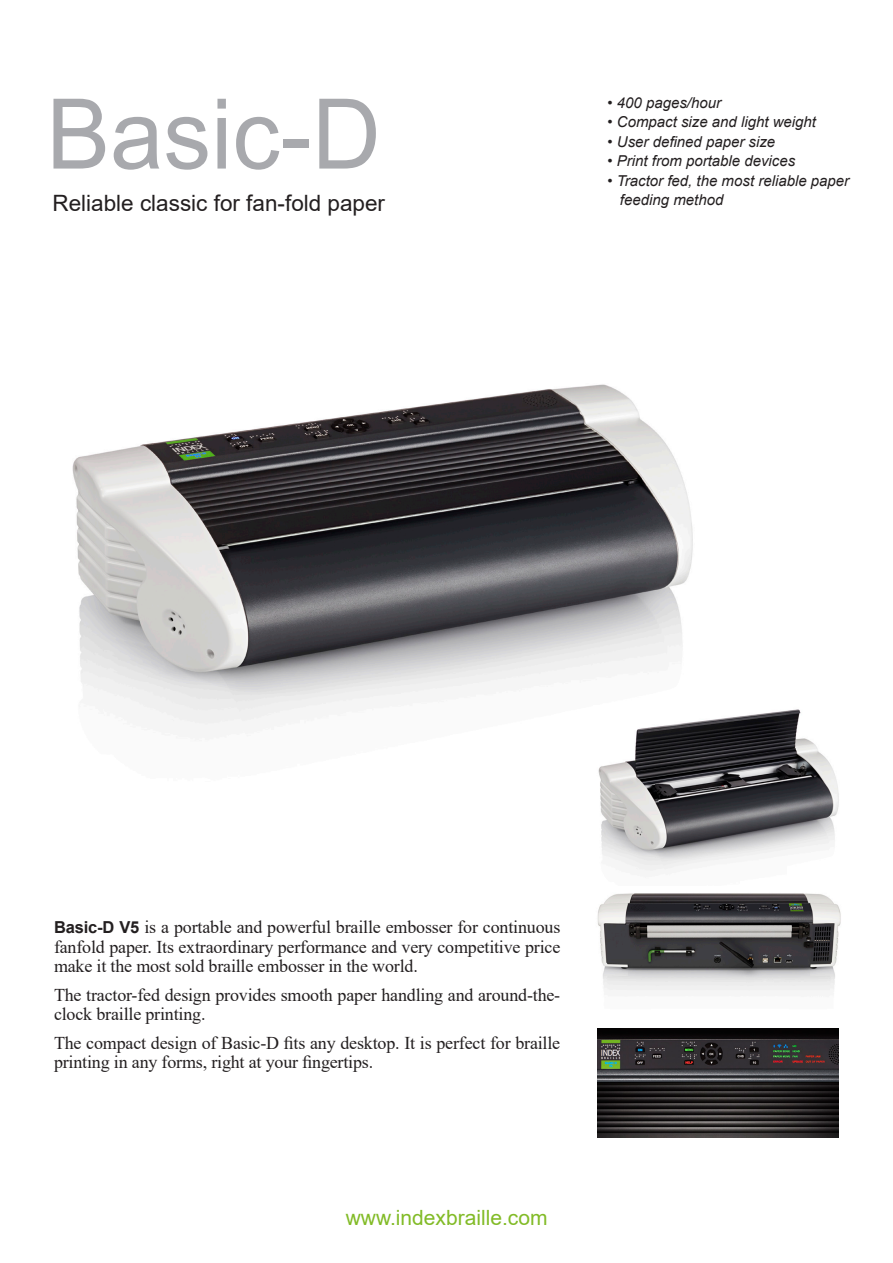
<style>
.page{position:relative;width:893px;height:1263px;background:#fff}
.page>*{position:absolute;margin:0;border:0;box-sizing:border-box;transform-origin:0 0}
.t1{font:97.5px "Arial";color:#a8a9ad}
.t2{font:22.5px "Arial";color:#231f20}
.t3{font:21px "Arial";color:#82bb27}
.t4{font:18px/19.5px "Times New Roman";letter-spacing:-.01em;color:#231f20}
.t5{font:italic 15px "Arial";color:#231f20}
.s1{font-family:"Arial";font-weight:700;font-size:16.5px}
</style>
<div class="page">
<img style="left:72px;top:384px;width:621px;height:341px">
<img style="left:593px;top:706px;width:246px;height:165px">
<img style="left:597px;top:893px;width:244px;height:151px">
<img style="left:597px;top:1028px;width:241px;height:110px">
<p class="t1" style="left:46px;top:67px;width:336px">Basic-D</p>
<p class="t2" style="left:52px;top:188px;width:334px">Reliable classic for fan-fold paper</p>
<p class="t5" style="left:607px;top:93px;width:115px">• 400 pages/hour</p>
<p class="t5" style="left:607px;top:112px;width:210px">• Compact size and light weight</p>
<p class="t5" style="left:607px;top:132px;width:169px">• User defined paper size</p>
<p class="t5" style="left:607px;top:151px;width:189px">• Print from portable devices</p>
<p class="t5" style="left:607px;top:171px;width:243px">• Tractor fed, the most reliable paper</p>
<p class="t5" style="left:620px;top:190px;width:105px">feeding method</p>
<p class="t4" style="left:54px;top:917px;width:508px;text-align:justify"><span class="s1">Basic-D V5</span> is a portable and powerful braille embosser for continuous fanfold paper. Its extraordinary performance and very competitive price make it the most sold braille embosser in the world.</p>
<p class="t4" style="left:54px;top:984px;width:508px">The tractor-fed design provides smooth paper handling and around-the&shy;clock braille printing.</p>
<p class="t4" style="left:54px;top:1032px;width:508px">The compact design of Basic-D fits any desktop. It is perfect for braille printing in any forms, right at your fingertips.</p>
<p class="t3" style="left:346px;top:1203px;width:203px">www.indexbraille.com</p>
</div>
